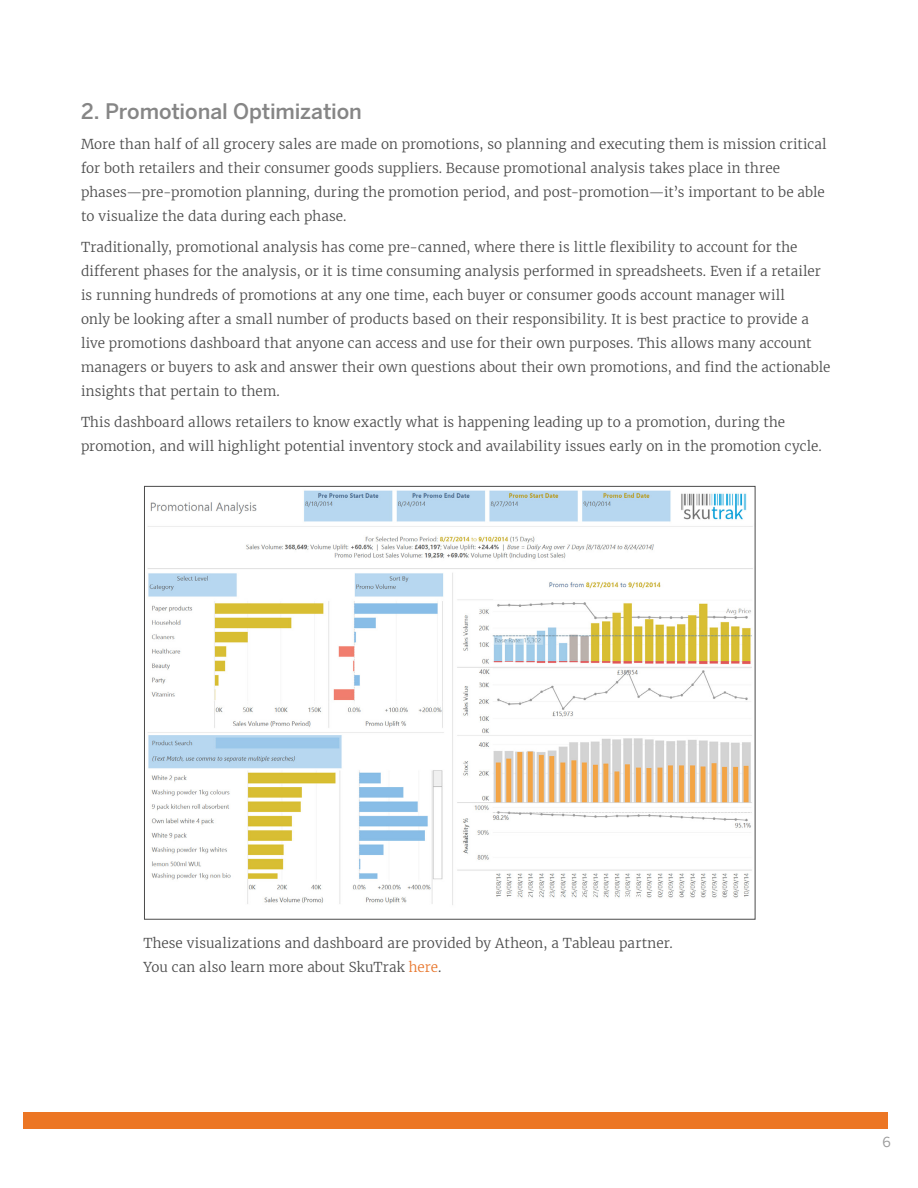
<style>
.page{position:relative;width:918px;height:1188px;background:#fff}
.page>*{position:absolute;margin:0;border:0;box-sizing:border-box;transform-origin:0 0}
.t1{font:500 21px "Benton Sans";letter-spacing:-.005em;color:#868686}
.t2{font:300 13.5px/24px "Merriweather";letter-spacing:.005em;color:#4b4b4b}
.t3{font:13.5px "Benton Sans";color:#9b9b9b}
.s1{color:#e8762c}
</style>
<div class="page">
<div style="left:24px;top:1112px;width:864px;height:17px;background:#ec7624"></div>
<img style="left:147px;top:490px;width:606px;height:415px">
<h1 class="t1" style="left:81px;top:98px;width:282px">2. Promotional Optimization</h1>
<p class="t2" style="left:81px;top:132px;width:747px">More than half of all grocery sales are made on promotions, so planning and executing them is mission critical for both retailers and their consumer goods suppliers. Because promotional analysis takes place in three phases—pre-promotion planning, during the promotion period, and post-promotion—it’s important to be able to visualize the data during each phase.</p>
<p class="t2" style="left:81px;top:235px;width:751px">Traditionally, promotional analysis has come pre-canned, where there is little flexibility to account for the different phases for the analysis, or it is time consuming analysis performed in spreadsheets. Even if a retailer is running hundreds of promotions at any one time, each buyer or consumer goods account manager will<br>only be looking after a small number of products based on their responsibility. It is best practice to provide a live promotions dashboard that anyone can access and use for their own purposes. This allows many account managers or buyers to ask and answer their own questions about their own promotions, and find the actionable insights that pertain to them.</p>
<p class="t2" style="left:81px;top:410px;width:742px">This dashboard allows retailers to know exactly what is happening leading up to a promotion, during the promotion, and will highlight potential inventory stock and availability issues early on in the promotion cycle.</p>
<p class="t2" style="left:144px;top:931px;width:531px">These visualizations and dashboard are provided by Atheon, a Tableau partner.<br>You can also learn more about SkuTrak <span class="s1">here</span>.</p>
<p class="t3" style="left:883px;top:1134px;width:10px">6</p>
</div>
